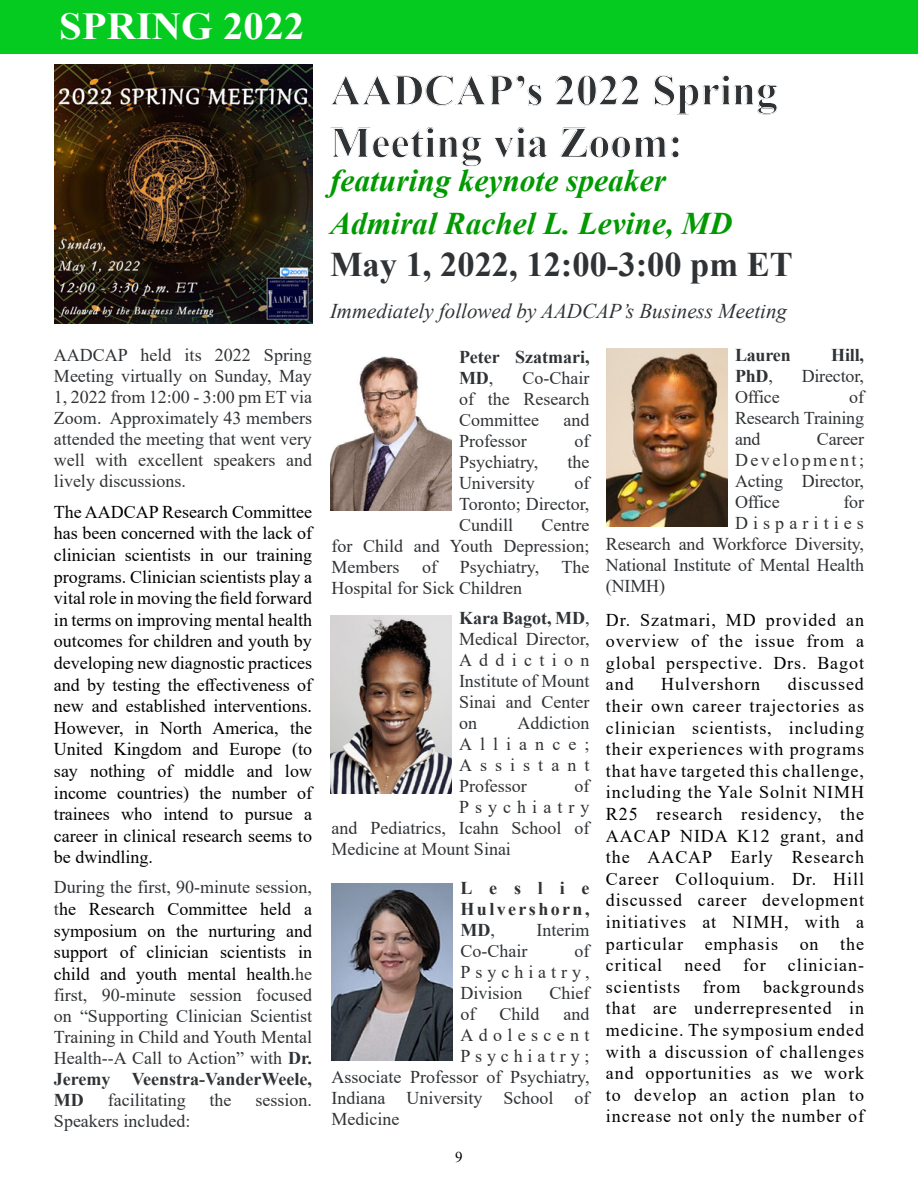
<style>
.page{position:relative;width:918px;height:1188px;background:#fff}
.page>*{position:absolute;margin:0;border:0;box-sizing:border-box;transform-origin:0 0}
.t1{font:700 43.5px/52.5px "Times New Roman";color:#303336}
.t2{font:700 38.1px "Times New Roman";color:#fff;scale:1.07 1}
.t3{font:700 34.5px "Times New Roman";color:#303336}
.t4{font:italic 700 31.5px/43.2px "Times New Roman";color:#090}
.t5{font:italic 21px "Times New Roman";color:#303336}
.t6{font:18px/21px "Times New Roman";color:#303336;text-align:justify}
.t7{font:18px/21.6px "Times New Roman";letter-spacing:.05em;color:#000;text-align:justify}
.t8{font:700 18px/21px "Times New Roman";color:#303336}
.t9{font:18px "Times New Roman";letter-spacing:.265em;color:#303336}
.t10{font:18px "Times New Roman";letter-spacing:.285em;color:#303336}
.t11{font:18px "Times New Roman";letter-spacing:.335em;color:#303336}
.t12{font:18px "Times New Roman";letter-spacing:.295em;color:#303336}
.t13{font:15px "Times New Roman";color:#000}
.s1{color:#000}
.s2{font-weight:700}
.s3{font-weight:400}
</style>
<div class="page">
<div style="left:1px;top:0;width:917px;height:54px;background:#05cb20"></div>
<img style="left:54px;top:64px;width:259px;height:259px">
<img style="left:330px;top:356px;width:122px;height:154px">
<img style="left:330px;top:615px;width:122px;height:179px">
<img style="left:332px;top:884px;width:121px;height:176px">
<img style="left:606px;top:348px;width:122px;height:179px">
<h2 class="t2" style="left:59px;top:-1px;width:231px">SPRING 2022</h2>
<p class="t6" style="left:54px;top:344px;width:260px">AADCAP held its 2022 Spring Meeting virtually on Sunday, May 1, 2022 from 12:00 - 3:00 pm ET via Zoom. Approximately 43 members attended the meeting that went very well with excellent speakers and lively discussions.</p>
<p class="t7" style="left:54px;top:500px;width:260px">The AADCAP Research Committee has been concerned with the lack of clinician scientists in our training programs. Clinician scientists play a vital role in moving the field forward in terms on improving mental health outcomes for children and youth by developing new diagnostic practices and by testing the effectiveness of new and established interventions.<br>However, in North America, the United Kingdom and Europe (to say nothing of middle and low income countries) the number of trainees who intend to pursue a career in clinical research seems to be dwindling.</p>
<p class="t6" style="left:54px;top:876px;width:260px">During the first, 90-minute session, t<span class="s1">he Research Committee held a symposium on the nurturing and support of clinician scientists in child and youth mental health.</span>he first, 90-minute session focused on “Supporting Clinician Scientist Training in Child and Youth Mental Health--A Call to Action” with <span class="s2">Dr.<br>Jeremy Veenstra-VanderWeele, MD</span></p>
<p class="t6" style="left:108px;top:1089px;width:79px">facilitating</p>
<p class="t6" style="left:210px;top:1089px;width:23px">the</p>
<p class="t6" style="left:255px;top:1089px;width:58px">session.</p>
<p class="t6" style="left:54px;top:1110px;width:138px">Speakers included:</p>
<h1 class="t1" style="left:330px;top:63px;width:449px">AADCAP’s 2022 Spring<br>Meeting via Zoom:</h1>
<h3 class="t4" style="left:330px;top:158px;width:404px">featuring keynote speaker<br>Admiral Rachel L. Levine, MD</h3>
<h3 class="t3" style="left:330px;top:239px;width:464px">May 1, 2022, 12:00-3:00 pm ET</h3>
<p class="t5" style="left:330px;top:296px;width:459px">Immediately followed by AADCAP’s Business Meeting</p>
<p class="t8" style="left:459px;top:346px;width:132px">Peter Szatmari,<br>MD<span class="s3">,</span></p>
<p class="t6" style="left:459px;top:367px;width:132px;text-indent:64px">Co-Chair of the Research Committee</p>
<p class="t6" style="left:564px;top:409px;width:27px">and</p>
<p class="t6" style="left:459px;top:430px;width:69px">Professor</p>
<p class="t6" style="left:575px;top:430px;width:16px">of</p>
<p class="t6" style="left:459px;top:451px;width:81px">Psychiatry,</p>
<p class="t6" style="left:568px;top:451px;width:23px">the</p>
<p class="t6" style="left:459px;top:472px;width:77px">University</p>
<p class="t6" style="left:459px;top:472px;width:132px;text-indent:116px">of Toronto; Director, Cundill</p>
<p class="t6" style="left:332px;top:514px;width:260px;text-indent:210px">Centre for Child and Youth Depression; Members</p>
<p class="t6" style="left:332px;top:556px;width:260px;text-indent:128px">Psychiatry, The<br>Hospital for Sick Children</p>
<p class="t6" style="left:459px;top:607px;width:132px"><span class="s2">Kara Bagot, MD</span>, Medical Director, Addiction Institute of Mount Sinai and Center on</p>
<p class="t6" style="left:422px;top:556px;width:16px">of</p>
<p class="t6" style="left:459px;top:712px;width:132px;text-indent:59px">Addiction Alliance; Assistant Professor</p>
<p class="t6" style="left:575px;top:775px;width:16px">of</p>
<p class="t11" style="left:459px;top:795px;width:132px">Psychiatry</p>
<p class="t6" style="left:332px;top:817px;width:259px">and Pediatrics, Icahn School of</p>
<p class="t6" style="left:332px;top:838px;width:181px">Medicine at Mount Sinai</p>
<p class="t8" style="left:461px;top:877px;width:131px;text-align:justify">Leslie Hulvershorn, MD<span class="s3">,</span></p>
<p class="t6" style="left:537px;top:919px;width:54px">Interim</p>
<p class="t6" style="left:461px;top:940px;width:68px">Co-Chair</p>
<p class="t6" style="left:461px;top:940px;width:131px;text-indent:114px">of Psychiatry, Division</p>
<p class="t6" style="left:550px;top:982px;width:41px">Chief</p>
<p class="t6" style="left:461px;top:1003px;width:16px">of</p>
<p class="t6" style="left:500px;top:1003px;width:42px">Child</p>
<p class="t6" style="left:564px;top:1003px;width:27px">and</p>
<p class="t12" style="left:461px;top:1023px;width:131px">Adolescent</p>
<p class="t9" style="left:461px;top:1044px;width:131px">Psychiatry;</p>
<p class="t6" style="left:332px;top:1066px;width:259px">Associate Professor of Psychiatry,</p>
<p class="t6" style="left:332px;top:1087px;width:259px">Indiana University School of</p>
<p class="t6" style="left:332px;top:1108px;width:69px">Medicine</p>
<p class="t13" style="left:455px;top:1147px;width:9px">9</p>
<p class="t8" style="left:735px;top:344px;width:57px">Lauren</p>
<p class="t8" style="left:831px;top:344px;width:34px">Hill,</p>
<p class="t8" style="left:735px;top:365px;width:39px">PhD<span class="s3">,</span></p>
<p class="t6" style="left:802px;top:365px;width:64px">Director,</p>
<p class="t6" style="left:735px;top:386px;width:46px">Office</p>
<p class="t6" style="left:735px;top:386px;width:131px;text-indent:114px">of Research Training and</p>
<p class="t6" style="left:735px;top:428px;width:131px;text-indent:82px">Career Development; Acting Director, Office</p>
<p class="t6" style="left:843px;top:491px;width:22px">for</p>
<p class="t10" style="left:735px;top:510px;width:130px">Disparities</p>
<p class="t6" style="left:606px;top:533px;width:260px">Research and Workforce Diversity,</p>
<p class="t6" style="left:606px;top:554px;width:260px">National Institute of Mental Health</p>
<p class="t6" style="left:606px;top:575px;width:61px">(NIMH)</p>
<p class="t7" style="left:606px;top:608px;width:260px">Dr. Szatmari, MD provided an overview of the issue from a global perspective. Drs. Bagot and</p>
<p class="t7" style="left:606px;top:673px;width:260px;text-indent:182px">discussed their own career trajectories as clinician scientists, including their experiences with programs that have targeted this challenge, including the Yale Solnit NIMH R25 research residency, the AACAP NIDA K12 grant, and the AACAP Early Research Career Colloquium. Dr. Hill discussed career development initiatives at NIMH, with a particular emphasis on the critical need for clinician&shy;scientists</p>
<p class="t7" style="left:661px;top:673px;width:100px">Hulvershorn</p>
<p class="t7" style="left:606px;top:975px;width:260px;text-indent:157px">backgrounds that are underrepresented in medicine. The symposium ended with a discussion of challenges and opportunities as we work to develop an action plan to increase not only the number of</p>
<p class="t7" style="left:703px;top:975px;width:39px">from</p>
</div>
